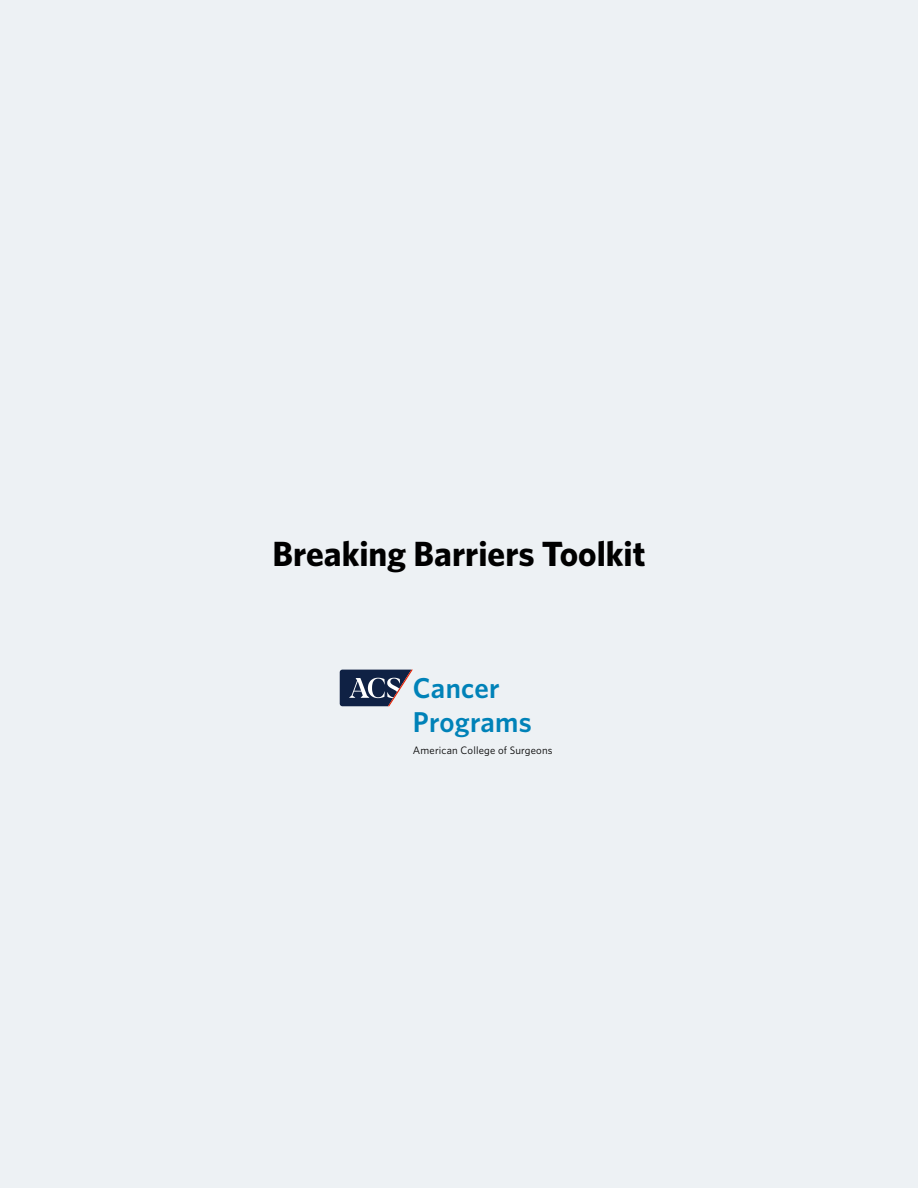
<style>
.page{position:relative;width:918px;height:1188px;background:#edf1f4}
.page>*{position:absolute;margin:0;border:0;box-sizing:border-box;transform-origin:0 0}
.t1{font:700 35.1px "Whitney";color:#000}
.t2{font:600 28.8px/33.9px "Whitney";letter-spacing:.01em;color:#0082b8}
.t3{font:10.8px "Whitney";letter-spacing:.015em;color:#000}
</style>
<div class="page">
<svg style="left:340px;top:670px;width:73px;height:36px"></svg>
<h1 class="t1" style="left:272px;top:530px;width:375px">Breaking Barriers Toolkit</h1>
<h2 class="t2" style="left:413px;top:671px;width:120px">Cancer<br>Programs</h2>
<p class="t3" style="left:413px;top:743px;width:141px">American College of Surgeons</p>
</div>
